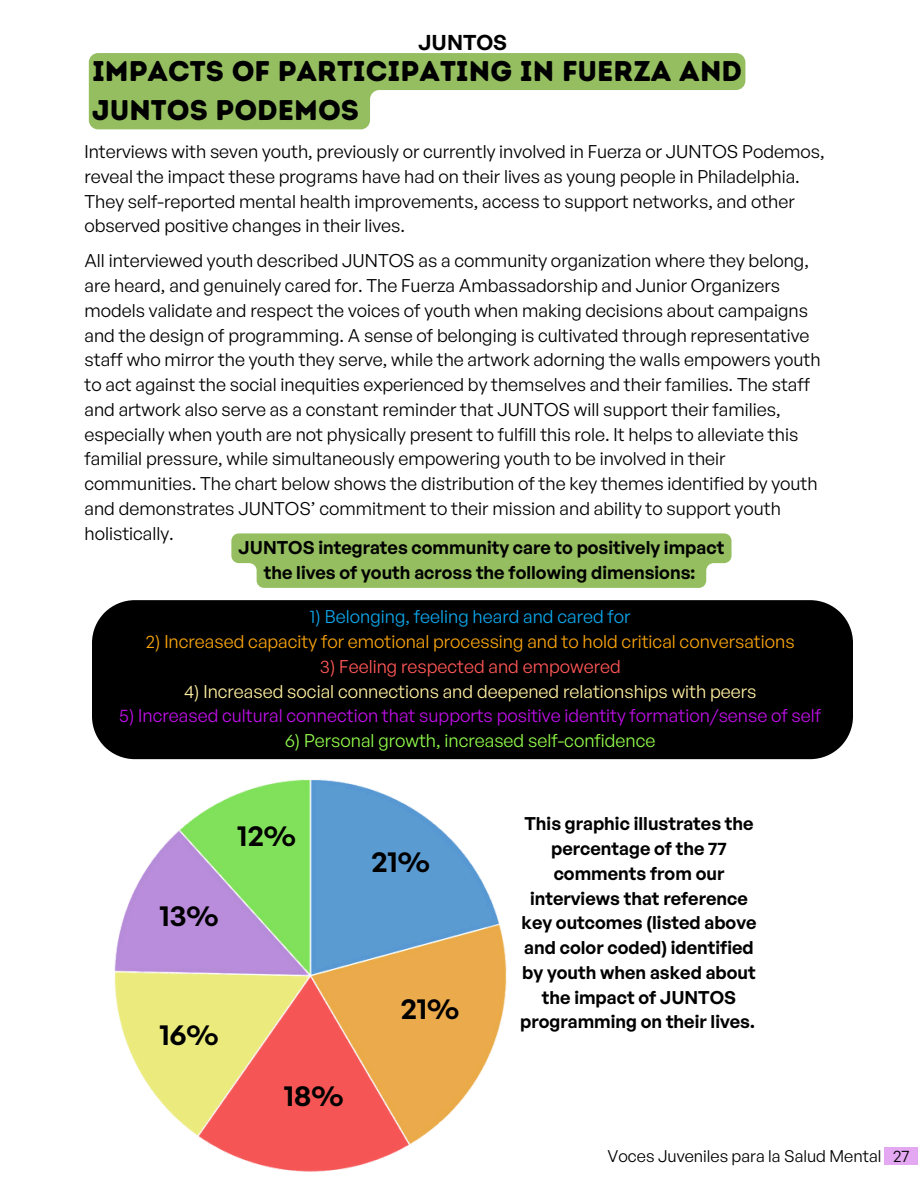
<style>
.page{position:relative;width:918px;height:1188px;background:#fff}
.page>*{position:absolute;margin:0;border:0;box-sizing:border-box;transform-origin:0 0}
.t1{font:600 28.95px "General Sans";color:#000}
.t2{font:28.5px/39.3px "Intro Rust Base";color:#000}
.t3{font:600 21px "General Sans";color:#000}
.t4{font:18px/24.8px "General Sans";color:#000}
.t5{font:600 18px/24.8px "General Sans";color:#000;text-align:center}
.t6{font:18px "General Sans";color:#be0fe7}
.t7{font:18px "General Sans";color:#f7a30e}
.t8{font:18px "General Sans";color:#ffefa0}
.t9{font:18px "General Sans";color:#90fa4a}
.t10{font:18px "General Sans";color:#0ca6ea}
.t11{font:18px "General Sans";color:#ff5757}
.t12{font:16.5px "General Sans";color:#000}
</style>
<div class="page">
<div style="left:92px;top:600px;width:761px;height:159px;background:#000"></div>
<svg style="left:231px;top:533px;width:501px;height:55px"></svg>
<img style="left:114px;top:779px;width:393px;height:393px">
<svg style="left:89px;top:53px;width:656px;height:76px;fill:#94be5f"></svg>
<div style="left:885px;top:1147px;width:33px;height:17px;background:#e4a7f2"></div>
<h1 class="t3" style="left:419px;top:29px;width:90px">JUNTOS</h1>
<h1 class="t2" style="left:92px;top:51px;width:652px">IMPACTS OF PARTICIPATING IN FUERZA AND<br>JUNTOS PODEMOS</h1>
<h1 class="t4" style="left:85px;top:139px;width:742px">Interviews with seven youth, previously or currently involved in Fuerza or JUNTOS Podemos, reveal the impact these programs have had on their lives as young people in Philadelphia.<br>They self-reported mental health improvements, access to support networks, and other observed positive changes in their lives.</h1>
<h1 class="t4" style="left:85px;top:248px;width:738px">All interviewed youth described JUNTOS as a community organization where they belong, are heard, and genuinely cared for. The Fuerza Ambassadorship and Junior Organizers models validate and respect the voices of youth when making decisions about campaigns and the design of programming. A sense of belonging is cultivated through representative staff who mirror the youth they serve, while the artwork adorning the walls empowers youth to act against the social inequities experienced by themselves and their families. The staff and artwork also serve as a constant reminder that JUNTOS will support their families, especially when youth are not physically present to fulfill this role. It helps to alleviate this familial pressure, while simultaneously empowering youth to be involved in their communities. The chart below shows the distribution of the key themes identified by youth and demonstrates JUNTOS’ commitment to their mission and ability to support youth holistically.</h1>
<p class="t5" style="left:239px;top:535px;width:487px">JUNTOS integrates community care to positively impact the lives of youth across the following dimensions:</p>
<h3 class="t10" style="left:310px;top:605px;width:322px">1) Belonging, feeling heard and cared for</h3>
<h2 class="t7" style="left:146px;top:630px;width:650px">2) Increased capacity for emotional processing and to hold critical conversations</h2>
<p class="t11" style="left:320px;top:655px;width:303px">3) Feeling respected and empowered</p>
<p class="t8" style="left:184px;top:679px;width:574px">4) Increased social connections and deepened relationships with peers</p>
<h4 class="t6" style="left:119px;top:704px;width:703px">5) Increased cultural connection that supports positive identity formation/sense of self</h4>
<p class="t9" style="left:285px;top:729px;width:372px">6) Personal growth, increased self-confidence</p>
<p class="t1" style="left:237px;top:817px;width:60px">12%</p>
<h1 class="t1" style="left:159px;top:896px;width:61px">13%</h1>
<h1 class="t1" style="left:159px;top:1016px;width:61px">16%</h1>
<p class="t1" style="left:284px;top:1077px;width:61px">18%</p>
<p class="t1" style="left:371px;top:843px;width:60px">21%</p>
<p class="t1" style="left:401px;top:990px;width:60px">21%</p>
<p class="t5" style="left:520px;top:811px;width:238px">This graphic illustrates the percentage of the 77 comments from our interviews that reference key outcomes (listed above and color coded) identified by youth when asked about the impact of JUNTOS programming on their lives.</p>
<h4 class="t12" style="left:608px;top:1145px;width:275px">Voces Juveniles para la Salud Mental</h4>
<p class="t12" style="left:893px;top:1145px;width:18px">27</p>
</div>
